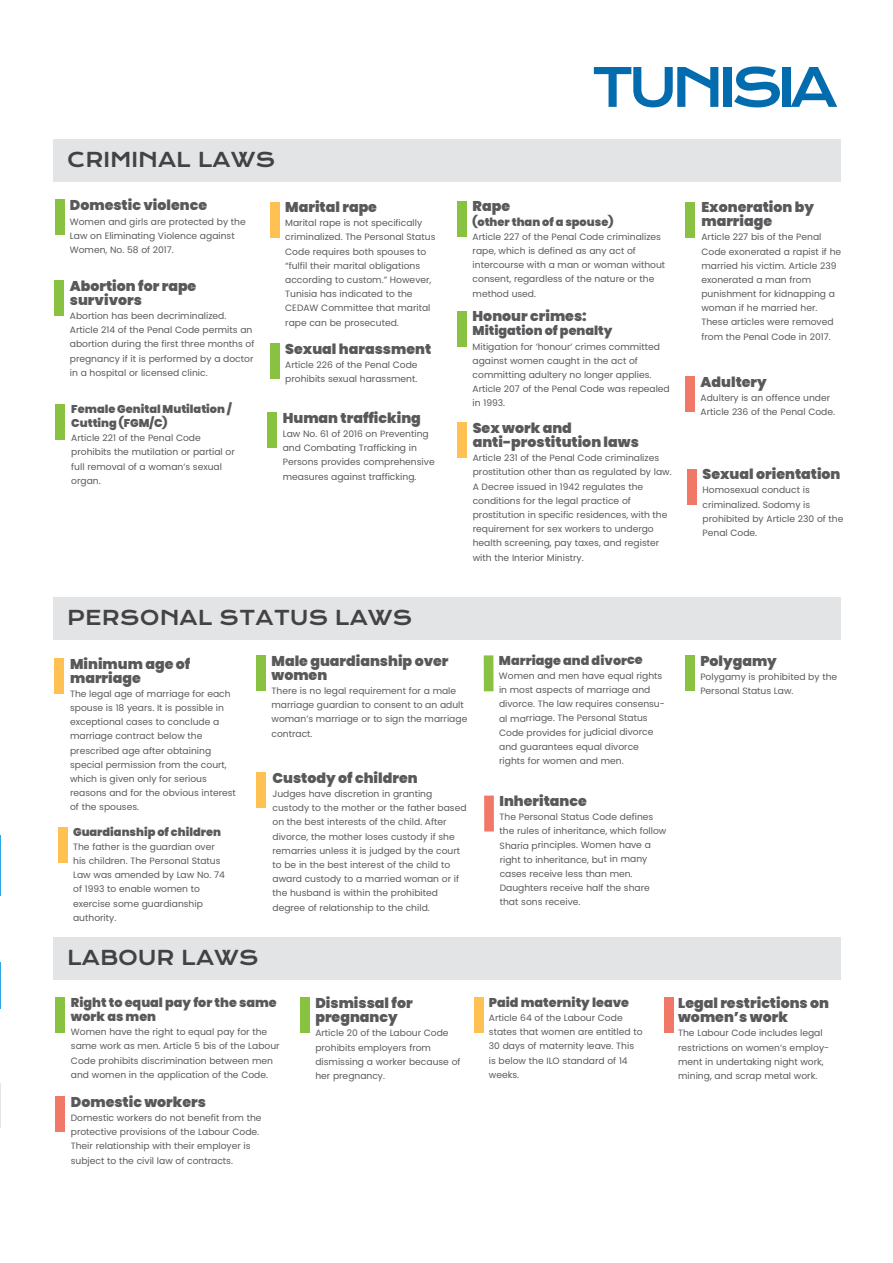
<style>
.page{position:relative;width:893px;height:1263px;background:#fff}
.page>*{position:absolute;margin:0;border:0;box-sizing:border-box;transform-origin:0 0}
.t1{font:52.2px "Krona One";letter-spacing:-.1em;color:#026cae}
.t2{font:19.8px "Krona One";color:#424143}
.t3{font:900 14.25px/14.2px "Poppins";color:#59595c}
.t4{font:900 12.75px/14.2px "Poppins";color:#59595c}
.t5{font:900 11.4px/14.1px "Poppins";color:#59595c}
.t6{font:9.15px/14.2px "Poppins";color:#59595c}
</style>
<div class="page">
<div style="left:54px;top:139px;width:787px;height:42px;background:#e3e4e5"></div>
<div style="left:54px;top:598px;width:787px;height:42px;background:#e3e4e5"></div>
<div style="left:54px;top:938px;width:787px;height:42px;background:#e3e4e5"></div>
<div style="left:54px;top:280px;width:9px;height:36px;background:#89c240"></div>
<div style="left:55px;top:404px;width:10px;height:36px;background:#89c240"></div>
<div style="left:54px;top:658px;width:9px;height:36px;background:#fec152"></div>
<div style="left:270px;top:202px;width:9px;height:35px;background:#fec152"></div>
<div style="left:270px;top:343px;width:9px;height:36px;background:#89c240"></div>
<div style="left:267px;top:412px;width:10px;height:36px;background:#89c240"></div>
<div style="left:687px;top:469px;width:10px;height:36px;background:#f17866"></div>
<div style="left:457px;top:201px;width:10px;height:36px;background:#89c240"></div>
<div style="left:457px;top:311px;width:10px;height:36px;background:#89c240"></div>
<div style="left:457px;top:422px;width:10px;height:36px;background:#fec152"></div>
<div style="left:685px;top:202px;width:10px;height:35px;background:#89c240"></div>
<div style="left:256px;top:655px;width:10px;height:36px;background:#89c240"></div>
<div style="left:685px;top:655px;width:10px;height:36px;background:#89c240"></div>
<div style="left:484px;top:655px;width:9px;height:36px;background:#89c240"></div>
<div style="left:300px;top:998px;width:10px;height:35px;background:#89c240"></div>
<div style="left:55px;top:998px;width:10px;height:35px;background:#89c240"></div>
<div style="left:474px;top:998px;width:9px;height:35px;background:#fec152"></div>
<div style="left:58px;top:827px;width:10px;height:36px;background:#fec152"></div>
<div style="left:55px;top:1096px;width:10px;height:36px;background:#f17866"></div>
<div style="left:664px;top:998px;width:10px;height:35px;background:#f17866"></div>
<div style="left:256px;top:772px;width:10px;height:36px;background:#fec152"></div>
<div style="left:484px;top:796px;width:10px;height:36px;background:#f17866"></div>
<div style="left:55px;top:199px;width:10px;height:36px;background:#89c240"></div>
<div style="left:685px;top:376px;width:10px;height:36px;background:#f17866"></div>
<h2 class="t2" style="left:67px;top:148px;width:210px">CRIMINAL LAWS</h2>
<h3 class="t3" style="left:70px;top:200px;width:139px">Domestic violence</h3>
<p class="t6" style="left:70px;top:215px;width:177px">Women and girls are protected by the<br>Law on Eliminating Violence against<br>Women, No. 58 of 2017.</p>
<h3 class="t3" style="left:70px;top:280px;width:128px">Abortion for rape survivors</h3>
<p class="t6" style="left:70px;top:310px;width:186px">Abortion has been decriminalized.<br>Article 214 of the Penal Code permits an abortion during the first three months of pregnancy if it is performed by a doctor in a hospital or licensed clinic.</p>
<p class="t5" style="left:71px;top:403px;width:162px">Female Genital Mutilation /<br>Cutting (FGM/C)</p>
<p class="t6" style="left:71px;top:432px;width:165px">Article 221 of the Penal Code prohibits the mutilation or partial or full removal of a woman’s sexual organ.</p>
<h3 class="t3" style="left:285px;top:202px;width:93px">Marital rape</h3>
<p class="t6" style="left:285px;top:217px;width:152px">Marital rape is not specifically criminalized. The Personal Status<br>Code requires both spouses to “fulfil their marital obligations according to custom.” However,<br>Tunisia has indicated to the<br>CEDAW Committee that marital rape can be prosecuted.</p>
<h3 class="t3" style="left:285px;top:343px;width:147px">Sexual harassment</h3>
<p class="t6" style="left:285px;top:359px;width:134px">Article 226 of the Penal Code prohibits sexual harassment.</p>
<h3 class="t3" style="left:283px;top:412px;width:140px">Human trafficking</h3>
<p class="t6" style="left:283px;top:428px;width:153px">Law No. 61 of 2016 on Preventing and Combating Trafficking in<br>Persons provides comprehensive measures against trafficking.</p>
<h2 class="t2" style="left:67px;top:607px;width:347px">PERSONAL STATUS LAWS</h2>
<h1 class="t1" style="left:591px;top:58px;width:248px">TUNISIA</h1>
<h3 class="t3" style="left:473px;top:201px;width:39px">Rape</h3>
<p class="t5" style="left:473px;top:216px;width:142px">(other than of a spouse)</p>
<p class="t6" style="left:473px;top:231px;width:194px">Article 227 of the Penal Code criminalizes rape, which is defined as any act of intercourse with a man or woman without consent, regardless of the nature or the method used.</p>
<h3 class="t3" style="left:473px;top:311px;width:116px">Honour crimes:</h3>
<h3 class="t4" style="left:473px;top:325px;width:141px">Mitigation of penalty</h3>
<p class="t6" style="left:473px;top:340px;width:199px">Mitigation for ‘honour’ crimes committed against women caught in the act of committing adultery no longer applies.<br>Article 207 of the Penal Code was repealed in 1993.</p>
<h3 class="t3" style="left:473px;top:422px;width:168px">Sex work and anti-prostitution laws</h3>
<p class="t6" style="left:473px;top:452px;width:200px">Article 231 of the Penal Code criminalizes prostitution other than as regulated by law.<br>A Decree issued in 1942 regulates the conditions for the legal practice of prostitution in specific residences, with the requirement for sex workers to undergo health screening, pay taxes, and register with the Interior Ministry.</p>
<h3 class="t3" style="left:701px;top:202px;width:114px">Exoneration by marriage</h3>
<p class="t6" style="left:701px;top:231px;width:141px">Article 227 bis of the Penal<br>Code exonerated a rapist if he married his victim. Article 239 exonerated a man from punishment for kidnapping a woman if he married her.<br>These articles were removed from the Penal Code in 2017.</p>
<h3 class="t3" style="left:700px;top:376px;width:68px">Adultery</h3>
<p class="t6" style="left:700px;top:391px;width:136px">Adultery is an offence under<br>Article 236 of the Penal Code.</p>
<h3 class="t3" style="left:702px;top:469px;width:139px">Sexual orientation</h3>
<p class="t6" style="left:702px;top:484px;width:142px">Homosexual conduct is criminalized. Sodomy is prohibited by Article 230 of the<br>Penal Code.</p>
<h3 class="t3" style="left:70px;top:658px;width:122px">Minimum age of marriage</h3>
<p class="t6" style="left:70px;top:688px;width:167px">The legal age of marriage for each spouse is 18 years. It is possible in exceptional cases to conclude a marriage contract below the prescribed age after obtaining special permission from the court, which is given only for serious reasons and for the obvious interest of the spouses.</p>
<p class="t5" style="left:73px;top:826px;width:149px">Guardianship of children</p>
<p class="t6" style="left:73px;top:841px;width:153px">The father is the guardian over his children. The Personal Status<br>Law was amended by Law No. 74 of 1993 to enable women to exercise some guardianship authority.</p>
<h2 class="t2" style="left:67px;top:946px;width:193px">LABOUR LAWS</h2>
<h3 class="t3" style="left:271px;top:655px;width:179px">Male guardianship over women</h3>
<p class="t6" style="left:271px;top:685px;width:197px">There is no legal requirement for a male marriage guardian to consent to an adult woman’s marriage or to sign the marriage contract.</p>
<h3 class="t4" style="left:499px;top:655px;width:145px">Marriage and divorce</h3>
<p class="t6" style="left:499px;top:669px;width:167px">Women and men have equal rights in most aspects of marriage and divorce. The law requires consensu&shy;al marriage. The Personal Status<br>Code provides for judicial divorce and guarantees equal divorce rights for women and men.</p>
<h3 class="t3" style="left:272px;top:772px;width:147px">Custody of children</h3>
<p class="t6" style="left:272px;top:788px;width:195px">Judges have discretion in granting custody to the mother or the father based on the best interests of the child. After divorce, the mother loses custody if she remarries unless it is judged by the court to be in the best interest of the child to award custody to a married woman or if the husband is within the prohibited degree of relationship to the child.</p>
<h3 class="t3" style="left:499px;top:796px;width:89px">Inheritance</h3>
<p class="t6" style="left:499px;top:811px;width:168px">The Personal Status Code defines the rules of inheritance, which follow<br>Sharia principles. Women have a right to inheritance, but in many cases receive less than men.<br>Daughters receive half the share that sons receive.</p>
<h3 class="t3" style="left:700px;top:655px;width:78px">Polygamy</h3>
<p class="t6" style="left:700px;top:671px;width:138px">Polygamy is prohibited by the<br>Personal Status Law.</p>
<h3 class="t4" style="left:71px;top:997px;width:207px">Right to equal pay for the same work as men</h3>
<p class="t6" style="left:71px;top:1026px;width:210px">Women have the right to equal pay for the same work as men. Article 5 bis of the Labour Code prohibits discrimination between men and women in the application of the Code.</p>
<h3 class="t3" style="left:71px;top:1096px;width:137px">Domestic workers</h3>
<p class="t6" style="left:71px;top:1112px;width:192px">Domestic workers do not benefit from the protective provisions of the Labour Code.<br>Their relationship with their employer is subject to the civil law of contracts.</p>
<h3 class="t3" style="left:315px;top:998px;width:99px">Dismissal for pregnancy</h3>
<p class="t6" style="left:315px;top:1027px;width:147px">Article 20 of the Labour Code prohibits employers from dismissing a worker because of her pregnancy.</p>
<h3 class="t4" style="left:489px;top:997px;width:142px">Paid maternity leave</h3>
<p class="t6" style="left:489px;top:1012px;width:155px">Article 64 of the Labour Code states that women are entitled to<br>30 days of maternity leave. This is below the ILO standard of 14 weeks.</p>
<h3 class="t3" style="left:678px;top:998px;width:152px">Legal restrictions on women’s work</h3>
<p class="t6" style="left:678px;top:1027px;width:153px">The Labour Code includes legal restrictions on women’s employ&shy;ment in undertaking night work, mining, and scrap metal work.</p>
</div>
